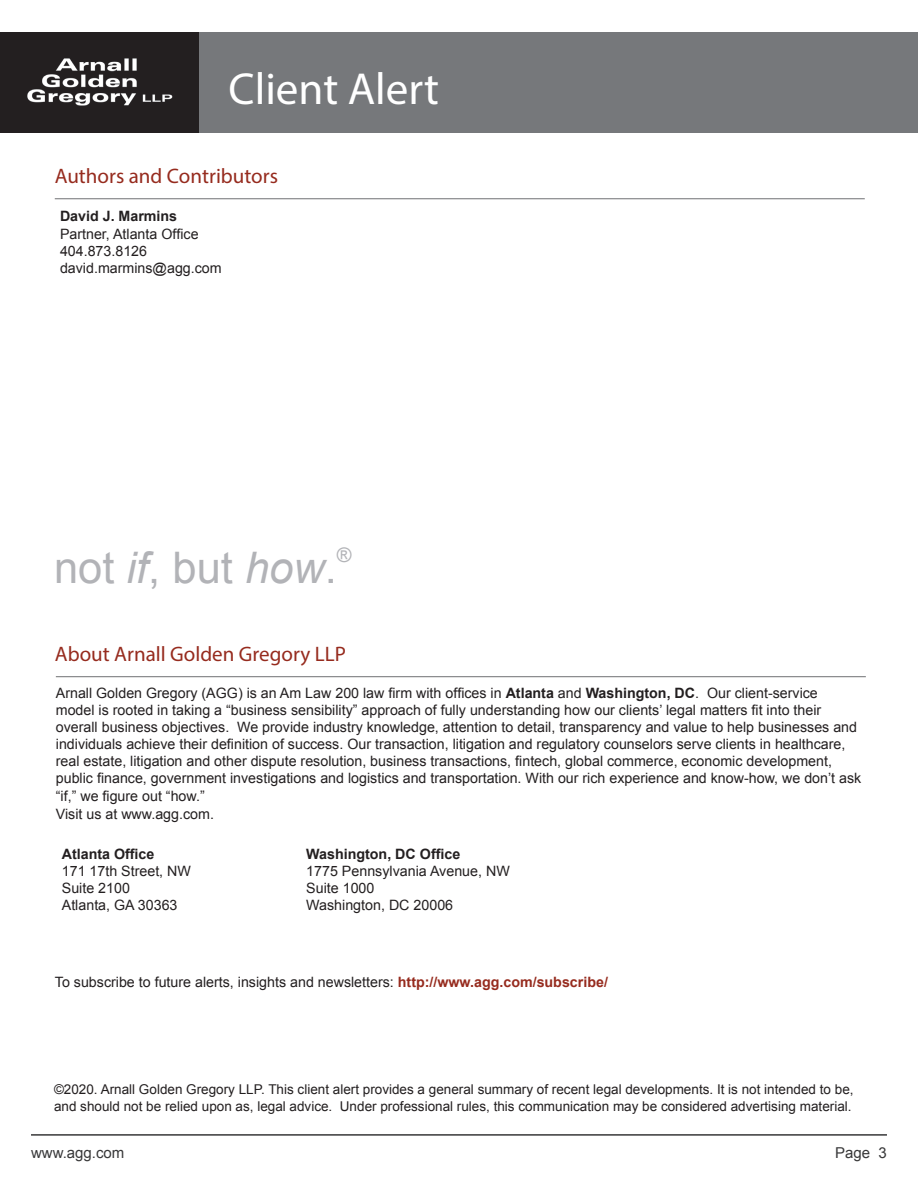
<style>
.page{position:relative;width:918px;height:1188px;background:#fff}
.page>*{position:absolute;margin:0;border:0;box-sizing:border-box;transform-origin:0 0}
.t1{font:45px "Myriad Pro";color:#fff}
.t2{font:43.5px "Arial";color:#b2b3b7}
.t3{font:21px "Myriad Pro";color:#962b1e}
.t4{font:20.1px "Arial";color:#b2b3b7}
.t5{font:15px "Arial";color:#383839}
.t6{font:14.25px/17.2px "Arial";color:#231f20}
.t7{font:700 14.25px "Arial";color:#231f20}
.t8{font:13.5px/16.5px "Arial";color:#231f20}
.s1{font-style:italic}
.s2{font-weight:700}
.s3{font-weight:700;color:#962b1e}
</style>
<div class="page">
<div style="left:0;top:32px;width:200px;height:101px;background:#231f20"></div>
<img style="left:27px;top:58px;width:146px;height:48px">
<div style="left:200px;top:32px;width:718px;height:101px;background:#76787b"></div>
<hr style="left:31px;top:1134px;width:856px;height:2px;background:#383839">
<hr style="left:56px;top:676px;width:810px;height:1px;background:#6f7073">
<hr style="left:55px;top:198px;width:810px;height:1px;background:#6f7073">
<h1 class="t1" style="left:229px;top:61px;width:212px">Client Alert</h1>
<h3 class="t3" style="left:55px;top:163px;width:225px">Authors and Contributors</h3>
<p class="t7" style="left:60px;top:207px;width:119px">David J. Marmins</p>
<p class="t6" style="left:60px;top:225px;width:163px">Partner, Atlanta Office<br>404.873.8126 david.marmins@agg.com</p>
<h2 class="t2" style="left:54px;top:539px;width:284px">not <span class="s1">if</span>, but <span class="s1">how</span>.</h2>
<h3 class="t4" style="left:337px;top:542px;width:16px">®</h3>
<h3 class="t3" style="left:55px;top:641px;width:292px">About Arnall Golden Gregory LLP</h3>
<p class="t6" style="left:56px;top:684px;width:807px">Arnall Golden Gregory (AGG) is an Am Law 200 law firm with offices in <span class="s2">Atlanta</span> and <span class="s2">Washington, DC</span>. Our client-service<br>model is rooted in taking a “business sensibility” approach of fully understanding how our clients’ legal matters fit into their overall business objectives. We provide industry knowledge, attention to detail, transparency and value to help businesses and individuals achieve their definition of success. Our transaction, litigation and regulatory counselors serve clients in healthcare, real estate, litigation and other dispute resolution, business transactions, fintech, global commerce, economic development, public finance, government investigations and logistics and transportation. With our rich experience and know-how, we don’t ask “if,” we figure out “how.”<br>Visit us at www.agg.com.</p>
<p class="t7" style="left:62px;top:844px;width:94px">Atlanta Office</p>
<p class="t6" style="left:62px;top:863px;width:131px">171 17th Street, NW<br>Suite 2100<br>Atlanta, GA 30363</p>
<p class="t7" style="left:306px;top:844px;width:156px">Washington, DC Office</p>
<p class="t6" style="left:306px;top:863px;width:205px">1775 Pennsylvania Avenue, NW<br>Suite 1000<br>Washington, DC 20006</p>
<p class="t6" style="left:55px;top:974px;width:555px">To subscribe to future alerts, insights and newsletters: <span class="s3">http://www.agg.com/subscribe/</span></p>
<p class="t8" style="left:54px;top:1081px;width:801px">©2020. Arnall Golden Gregory LLP. This client alert provides a general summary of recent legal developments. It is not intended to be, and should not be relied upon as, legal advice. Under professional rules, this communication may be considered advertising material.</p>
<p class="t5" style="left:31px;top:1142px;width:95px">www.agg.com</p>
<p class="t5" style="left:835px;top:1142px;width:53px">Page 3</p>
</div>
